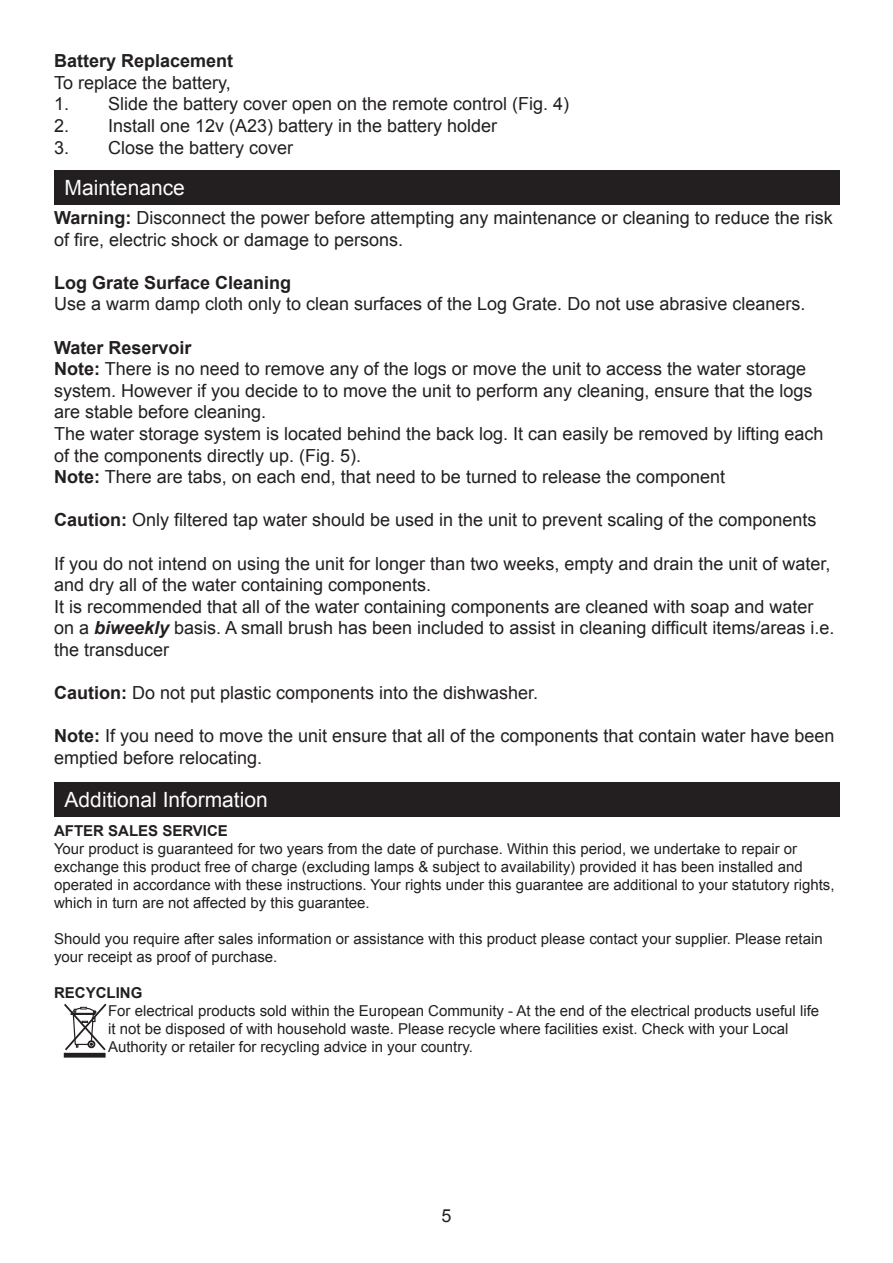
<style>
.page{position:relative;width:893px;height:1263px;background:#fff}
.page>*{position:absolute;margin:0;border:0;box-sizing:border-box;transform-origin:0 0}
.t1{font:21px "Arial";color:#fcfcfc}
.t2{font:18px/21.6px "Arial";color:#231f20}
.t3{font:700 18px "Arial";color:#231f20}
.t4{font:15px/18px "Arial";color:#231f20}
.t5{font:700 15px "Arial";color:#231f20}
.s1{font-weight:700}
.s2{font-weight:700;font-style:italic}
</style>
<div class="page">
<div style="left:54px;top:170px;width:785px;height:34px;background:#231f20"></div>
<div style="left:54px;top:782px;width:785px;height:34px;background:#231f20"></div>
<svg style="left:64px;top:1003px;width:43px;height:48px"></svg>
<div style="left:64px;top:1053px;width:42px;height:5px;background:#231f20"></div>
<p class="t3" style="left:54px;top:51px;width:181px">Battery Replacement</p>
<p class="t2" style="left:54px;top:72px;width:178px">To replace the battery,</p>
<p class="t2" style="left:54px;top:93px;width:517px">1. Slide the battery cover open on the remote control (Fig. 4)</p>
<p class="t2" style="left:54px;top:115px;width:445px">2. Install one 12v (A23) battery in the battery holder</p>
<p class="t2" style="left:54px;top:136px;width:241px">3. Close the battery cover</p>
<p class="t1" style="left:65px;top:176px;width:122px">Maintenance</p>
<p class="t2" style="left:54px;top:207px;width:780px"><span class="s1">Warning:</span> Disconnect the power before attempting any maintenance or cleaning to reduce the risk of fire, electric shock or damage to persons.</p>
<p class="t3" style="left:54px;top:272px;width:239px">Log Grate Surface Cleaning</p>
<p class="t2" style="left:54px;top:293px;width:753px">Use a warm damp cloth only to clean surfaces of the Log Grate. Do not use abrasive cleaners.</p>
<p class="t2" style="left:54px;top:337px;width:771px"><span class="s1">Water Reservoir<br>Note:</span> There is no need to remove any of the logs or move the unit to access the water storage system. However if you decide to to move the unit to perform any cleaning, ensure that the logs are stable before cleaning.<br>The water storage system is located behind the back log. It can easily be removed by lifting each of the components directly up. (Fig. 5).<br><span class="s1">Note:</span> There are tabs, on each end, that need to be turned to release the component</p>
<p class="t2" style="left:54px;top:509px;width:764px"><span class="s1">Caution:</span> Only filtered tap water should be used in the unit to prevent scaling of the components</p>
<p class="t2" style="left:54px;top:553px;width:782px">If you do not intend on using the unit for longer than two weeks, empty and drain the unit of water, and dry all of the water containing components.<br>It is recommended that all of the water containing components are cleaned with soap and water on a <span class="s2">biweekly</span> basis. A small brush has been included to assist in cleaning difficult items/areas i.e. the transducer</p>
<p class="t2" style="left:54px;top:682px;width:486px"><span class="s1">Caution:</span> Do not put plastic components into the dishwasher.</p>
<p class="t2" style="left:54px;top:725px;width:782px"><span class="s1">Note:</span> If you need to move the unit ensure that all of the components that contain water have been emptied before relocating.</p>
<p class="t1" style="left:65px;top:788px;width:205px">Additional Information</p>
<p class="t5" style="left:54px;top:822px;width:175px">AFTER SALES SERVICE</p>
<p class="t4" style="left:54px;top:840px;width:782px">Your product is guaranteed for two years from the date of purchase. Within this period, we undertake to repair or exchange this product free of charge (excluding lamps &amp; subject to availability) provided it has been installed and operated in accordance with these instructions. Your rights under this guarantee are additional to your statutory rights, which in turn are not affected by this guarantee.</p>
<p class="t4" style="left:54px;top:930px;width:770px">Should you require after sales information or assistance with this product please contact your supplier. Please retain your receipt as proof of purchase.</p>
<p class="t5" style="left:54px;top:984px;width:90px">RECYCLING</p>
<p class="t4" style="left:108px;top:1002px;width:713px">For electrical products sold within the European Community - At the end of the electrical products useful life it not be disposed of with household waste. Please recycle where facilities exist. Check with your Local<br>Authority or retailer for recycling advice in your country.</p>
<p class="t2" style="left:441px;top:1205px;width:12px">5</p>
</div>
